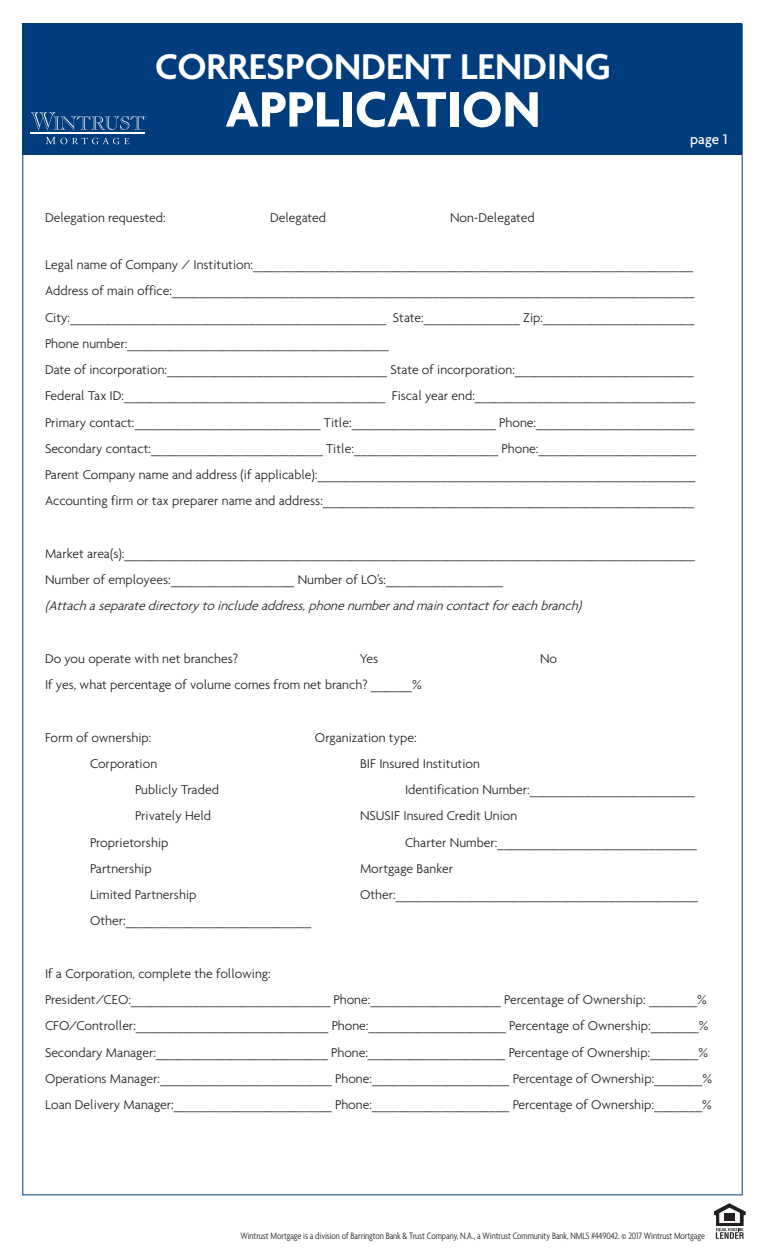
<style>
.page{position:relative;width:765px;height:1260px;background:#fff}
.page>*{position:absolute;margin:0;border:0;box-sizing:border-box;transform-origin:0 0}
.t1{font:700 53.75px "Agenda";color:#fff}
.t2{font:600 38.75px "Agenda";color:#fff}
.t3{font:500 15px "Agenda";color:#fff}
.t4{font:300 13.75px/26.2px "Agenda";color:#231f20}
.t5{font:italic 300 13.75px "Agenda";color:#231f20}
.t6{font:300 condensed 10px "Agenda";letter-spacing:-.01em;color:#231f20}
</style>
<div class="page">
<div style="left:22px;top:24px;width:720px;height:131px;background:#013d7d"></div>
<svg style="left:714px;top:1203px;width:32px;height:36px"></svg>
<svg style="left:46px;top:137px;width:83px;height:7px"></svg>
<hr style="left:31px;top:133px;width:114px;height:1px;background:#fff">
<svg style="left:31px;top:112px;width:115px;height:18px"></svg>
<h2 class="t2" style="left:155px;top:46px;width:457px">CORRESPONDENT LENDING</h2>
<h1 class="t1" style="left:225px;top:76px;width:317px">APPLICATION</h1>
<p class="t3" style="left:690px;top:131px;width:39px">page 1</p>
<p class="t4" style="left:45px;top:204px;width:122px">Delegation requested:</p>
<p class="t4" style="left:270px;top:204px;width:58px">Delegated</p>
<p class="t4" style="left:450px;top:204px;width:86px">Non-Delegated</p>
<p class="t4" style="left:45px;top:251px;width:653px">Legal name of Company / Institution:________________________________________________________________ Address of main office:____________________________________________________________________________ City:______________________________________________ State:______________ Zip:______________________ Phone number:______________________________________<br>Date of incorporation:________________________________ State of incorporation:__________________________ Federal Tax ID:______________________________________ Fiscal year end:________________________________ Primary contact:___________________________ Title:_____________________ Phone:_______________________ Secondary contact:_________________________ Title:_____________________ Phone:_______________________ Parent Company name and address (if applicable):_______________________________________________________ Accounting firm or tax preparer name and address:______________________________________________________</p>
<p class="t4" style="left:45px;top:540px;width:652px">Market area(s):___________________________________________________________________________________<br>Number of employees:__________________ Number of LO’s:_________________</p>
<p class="t5" style="left:45px;top:598px;width:542px">(Attachaseparatedirectory toincludeaddress,phonenumberandmaincontactforeachbranch)</p>
<p class="t4" style="left:45px;top:645px;width:195px">Do you operate with net branches?</p>
<p class="t4" style="left:360px;top:645px;width:20px">Yes</p>
<p class="t4" style="left:540px;top:645px;width:19px">No</p>
<p class="t4" style="left:45px;top:671px;width:378px">If yes, what percentage of volume comes from net branch? ______%</p>
<p class="t4" style="left:45px;top:724px;width:108px">Form of ownership:</p>
<p class="t4" style="left:315px;top:724px;width:103px">Organization type:</p>
<p class="t4" style="left:90px;top:750px;width:69px">Corporation</p>
<p class="t4" style="left:360px;top:750px;width:121px">BIF Insured Institution</p>
<p class="t4" style="left:135px;top:776px;width:85px">Publicly Traded</p>
<p class="t4" style="left:405px;top:776px;width:291px">Identification Number:________________________</p>
<p class="t4" style="left:135px;top:803px;width:78px">Privately Held</p>
<p class="t4" style="left:360px;top:803px;width:159px">NSUSIF Insured Credit Union</p>
<p class="t4" style="left:90px;top:829px;width:80px">Proprietorship</p>
<p class="t4" style="left:405px;top:829px;width:293px">Charter Number:_____________________________</p>
<p class="t4" style="left:90px;top:855px;width:63px">Partnership</p>
<p class="t4" style="left:360px;top:855px;width:95px">Mortgage Banker</p>
<p class="t4" style="left:90px;top:881px;width:108px">Limited Partnership</p>
<p class="t4" style="left:360px;top:881px;width:340px">Other:____________________________________________</p>
<p class="t4" style="left:90px;top:908px;width:223px">Other:___________________________</p>
<p class="t4" style="left:45px;top:960px;width:669px">If a Corporation, complete the following:<br>President/CEO:_____________________________ Phone:___________________ Percentage of Ownership: _______% CFO/Controller:____________________________ Phone:____________________ Percentage of Ownership:_______% Secondary Manager:_________________________ Phone:____________________ Percentage of Ownership:_______% Operations Manager:_________________________ Phone:____________________ Percentage of Ownership:_______% Loan Delivery Manager:_______________________ Phone:____________________ Percentage of Ownership:_______%</p>
<p class="t6" style="left:240px;top:1230px;width:466px">Wintrust Mortgage is a division of Barrington Bank &amp; Trust Company, N.A., a Wintrust Community Bank, NMLS #449042. © 2017 Wintrust Mortgage</p>
</div>
